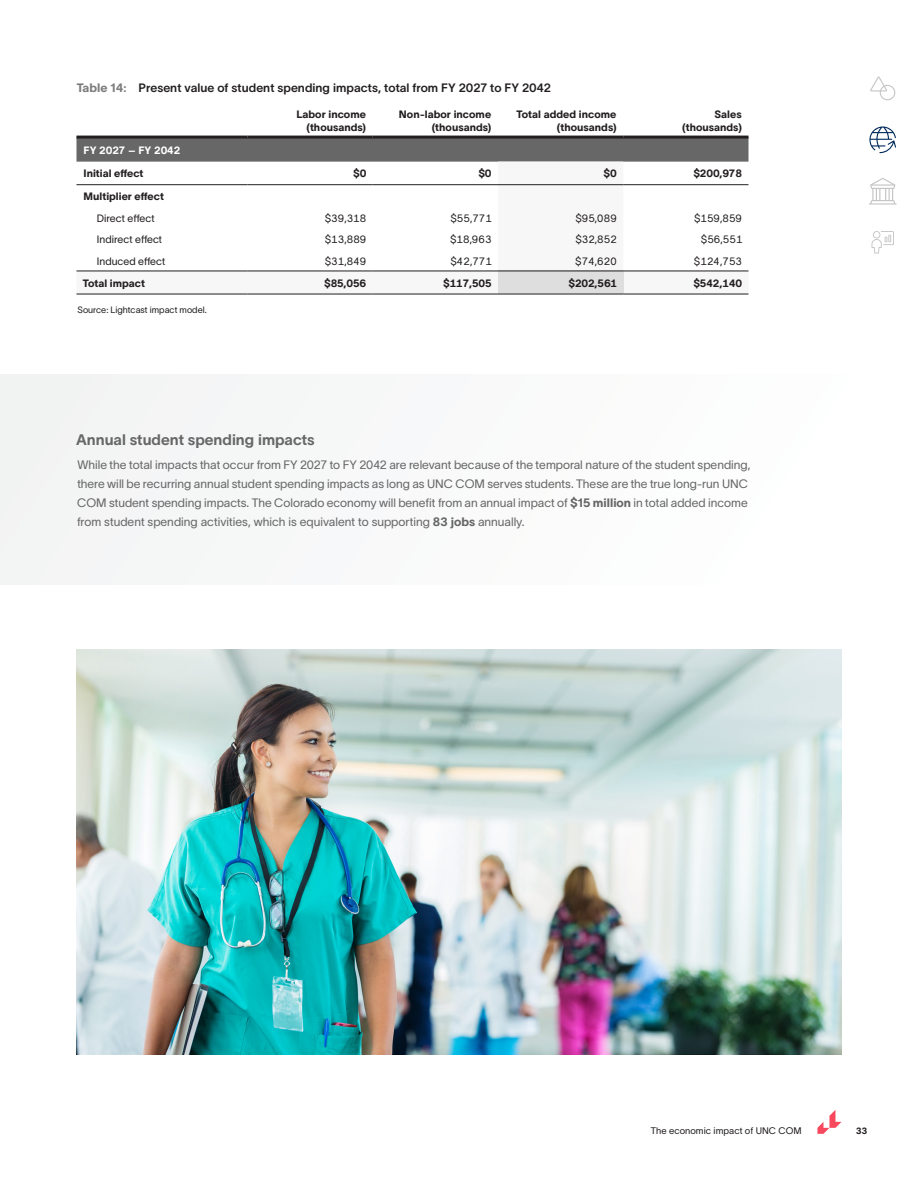
<style>
.page{position:relative;width:918px;height:1188px;background:#fff}
.page>*{position:absolute;margin:0;border:0;box-sizing:border-box;transform-origin:0 0}
.SideText_Title_Grey{font:15px "TWK Lausanne 700";color:#676767}
.SideText{font:12px/18.8px "TWK Lausanne 300";color:#676767}
.Figure_Title{font:12px "TWK Lausanne 600";color:#231f20}
.Table_Header_Right{font:10.5px/13.5px "TWK Lausanne 800";letter-spacing:.005em;color:#231f20;text-align:right}
.Table_Body_Right{font:10.5px "TWK Lausanne 300";color:#231f20}
.Table_Body_Right-2{font:10.5px "TWK Lausanne 800";color:#231f20}
.Table_Body_Left{font:10.5px "TWK Lausanne 800";color:#231f20}
.Table_Body_Left-2{font:10.5px "TWK Lausanne 300";color:#231f20}
.Table_Header_Left{font:10.5px "TWK Lausanne 800";letter-spacing:.005em;color:#fff}
.t1{font:9.3px "TWK Lausanne 300";letter-spacing:.005em;color:#231f20}
.Figure_Footnote{font:9px "TWK Lausanne 300";color:#231f20}
.t2{font:9px "TWK Lausanne 800";color:#231f20}
.s1{font-family:"TWK Lausanne 800";color:#7d7d7d}
.s2{font-family:"TWK Lausanne 800"}
</style>
<div class="page">
<svg style="left:870px;top:77px;width:25px;height:23px"></svg>
<svg style="left:869px;top:126px;width:27px;height:27px"></svg>
<svg style="left:817px;top:1110px;width:24px;height:24px"></svg>
<svg style="left:872px;top:231px;width:22px;height:23px"></svg>
<svg style="left:869px;top:178px;width:28px;height:27px"></svg>
<div style="left:76px;top:139px;width:672px;height:23px;background:#676767"></div>
<svg style="left:76px;top:185px;width:672px;height:109px"></svg>
<div style="left:498px;top:271px;width:125px;height:23px;background:#dedede"></div>
<hr style="left:76px;top:294px;width:172px;height:1px;background:#231f20">
<hr style="left:248px;top:294px;width:125px;height:1px;background:#231f20">
<hr style="left:373px;top:294px;width:125px;height:1px;background:#231f20">
<hr style="left:498px;top:294px;width:125px;height:1px;background:#231f20">
<hr style="left:623px;top:294px;width:125px;height:1px;background:#231f20">
<hr style="left:76px;top:136px;width:172px;height:3px;background:#231f20">
<hr style="left:248px;top:136px;width:125px;height:3px;background:#231f20">
<hr style="left:373px;top:136px;width:125px;height:3px;background:#231f20">
<hr style="left:498px;top:136px;width:125px;height:3px;background:#231f20">
<hr style="left:623px;top:136px;width:125px;height:3px;background:#231f20">
<hr style="left:76px;top:184px;width:172px;height:1px;background:#231f20">
<hr style="left:248px;top:184px;width:125px;height:1px;background:#231f20">
<hr style="left:373px;top:184px;width:125px;height:1px;background:#231f20">
<hr style="left:498px;top:184px;width:125px;height:1px;background:#231f20">
<hr style="left:623px;top:184px;width:125px;height:1px;background:#231f20">
<hr style="left:76px;top:271px;width:172px;height:1px;background:#231f20">
<hr style="left:248px;top:271px;width:125px;height:1px;background:#231f20">
<hr style="left:373px;top:271px;width:125px;height:1px;background:#231f20">
<hr style="left:498px;top:271px;width:125px;height:1px;background:#231f20">
<hr style="left:623px;top:271px;width:125px;height:1px;background:#231f20">
<div style="left:0;top:374px;width:918px;height:211px;background:#f9f9f9"></div>
<img style="left:76px;top:650px;width:765px;height:405px">
<p class="Figure_Title" style="left:77px;top:79px;width:476px"><span class="s1">Table 14:</span> Present value of student spending impacts, total from FY 2027 to FY 2042</p>
<p class="Table_Header_Right" style="left:296px;top:106px;width:71px">Labor income (thousands)</p>
<p class="Table_Header_Right" style="left:399px;top:106px;width:94px">Non-labor income (thousands)</p>
<p class="Table_Header_Right" style="left:516px;top:106px;width:102px">Total added income (thousands)</p>
<p class="Table_Header_Right" style="left:682px;top:106px;width:61px">Sales (thousands)</p>
<p class="Table_Header_Left" style="left:84px;top:143px;width:98px">FY 2027 – FY 2042</p>
<p class="Table_Body_Left" style="left:84px;top:166px;width:62px">Initial effect</p>
<p class="Table_Body_Right-2" style="left:353px;top:166px;width:15px">$0</p>
<p class="Table_Body_Right-2" style="left:478px;top:166px;width:15px">$0</p>
<p class="Table_Body_Right-2" style="left:604px;top:166px;width:15px">$0</p>
<p class="Table_Body_Right-2" style="left:693px;top:166px;width:50px">$200,978</p>
<p class="Table_Body_Left" style="left:84px;top:189px;width:82px">Multiplier effect</p>
<p class="Table_Body_Left-2" style="left:97px;top:211px;width:59px">Direct effect</p>
<p class="Table_Body_Right" style="left:325px;top:211px;width:43px">$39,318</p>
<p class="Table_Body_Right" style="left:450px;top:211px;width:43px">$55,771</p>
<p class="Table_Body_Right" style="left:575px;top:211px;width:43px">$95,089</p>
<p class="Table_Body_Right" style="left:694px;top:211px;width:50px">$159,859</p>
<p class="Table_Body_Left-2" style="left:97px;top:232px;width:67px">Indirect effect</p>
<p class="Table_Body_Right" style="left:325px;top:232px;width:43px">$13,889</p>
<p class="Table_Body_Right" style="left:450px;top:232px;width:43px">$18,963</p>
<p class="Table_Body_Right" style="left:575px;top:232px;width:43px">$32,852</p>
<p class="Table_Body_Right" style="left:701px;top:232px;width:43px">$56,551</p>
<p class="Table_Body_Left-2" style="left:97px;top:254px;width:70px">Induced effect</p>
<p class="Table_Body_Right" style="left:325px;top:254px;width:43px">$31,849</p>
<p class="Table_Body_Right" style="left:450px;top:254px;width:43px">$42,771</p>
<p class="Table_Body_Right" style="left:575px;top:254px;width:43px">$74,620</p>
<p class="Table_Body_Right" style="left:694px;top:254px;width:50px">$124,753</p>
<p class="Table_Body_Left" style="left:83px;top:275px;width:64px">Total impact</p>
<p class="Table_Body_Right-2" style="left:324px;top:275px;width:44px">$85,056</p>
<p class="Table_Body_Right-2" style="left:443px;top:275px;width:50px">$117,505</p>
<p class="Table_Body_Right-2" style="left:568px;top:275px;width:50px">$202,561</p>
<p class="Table_Body_Right-2" style="left:693px;top:275px;width:50px">$542,140</p>
<p class="Figure_Footnote" style="left:77px;top:304px;width:131px">Source: Lightcast impact model.</p>
<p class="SideText_Title_Grey" style="left:76px;top:429px;width:240px">Annual student spending impacts</p>
<p class="SideText" style="left:77px;top:455px;width:675px">While the total impacts that occur from FY 2027 to FY 2042 are relevant because of the temporal nature of the student spending, there will be recurring annual student spending impacts as long as UNC COM serves students. These are the true long-run UNC COM student spending impacts. The Colorado economy will benefit from an annual impact of <span class="s2">$15 million</span> in total added income from student spending activities, which is equivalent to supporting <span class="s2">83 jobs</span> annually.</p>
<p class="t1" style="left:651px;top:1124px;width:152px">The economic impact of UNC COM</p>
<p class="t2" style="left:856px;top:1124px;width:12px">33</p>
</div>
